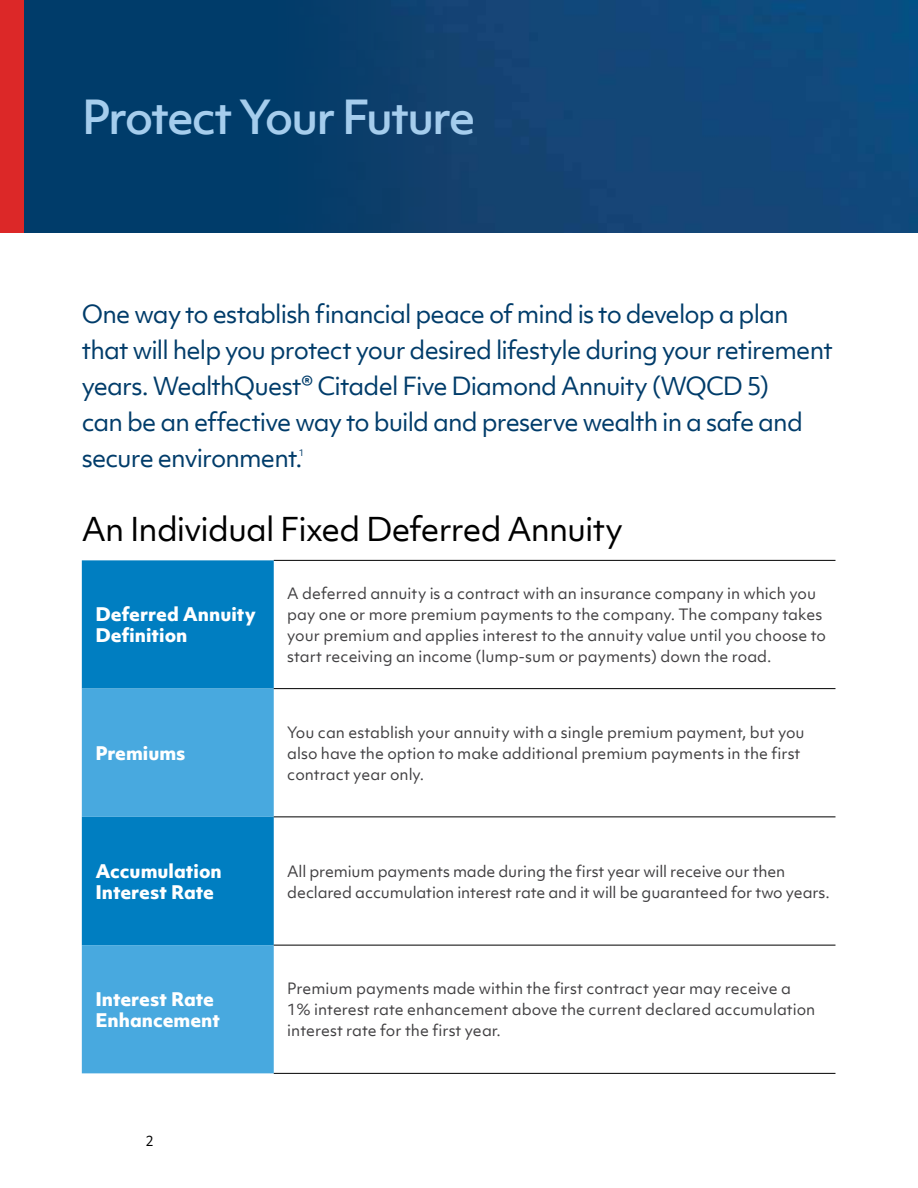
<style>
.page{position:relative;width:918px;height:1188px;background:#fff}
.page>*{position:absolute;margin:0;border:0;box-sizing:border-box;transform-origin:0 0}
.t1{font:500 45px "Objektiv Mk 1";letter-spacing:-.05em;color:#a5cded}
.t2{font:31.5px "Objektiv Mk 1";letter-spacing:-.03em;color:#000}
.t3{font:24px/36px "Objektiv Mk 1";letter-spacing:-.035em;color:#003c6a}
.t4{font:800 18px/21px "Objektiv Mk 1";color:#fff}
.t5{font:15px/21px "Objektiv Mk 1";color:#414042}
.t6{font:13.5px "Objektiv Mk 1";color:#000}
.t7{font:8.7px "Objektiv Mk 1";color:#003c6a}
</style>
<div class="page">
<div style="left:0;top:0;width:918px;height:233px;background:#003c6a"></div>
<img style="left:354px;top:0;width:564px;height:233px">
<div style="left:82px;top:560px;width:192px;height:129px;background:#007ec1"></div>
<svg style="left:82px;top:689px;width:192px;height:384px;background:#309ad5"></svg>
<hr style="left:274px;top:560px;width:561px;height:1px;background:#000">
<hr style="left:274px;top:688px;width:561px;height:1px;background:#000">
<hr style="left:274px;top:817px;width:561px;height:1px;background:#000">
<hr style="left:274px;top:945px;width:561px;height:1px;background:#000">
<hr style="left:274px;top:1073px;width:561px;height:1px;background:#000">
<div style="left:0;top:0;width:23px;height:233px;background:#dc2828"></div>
<h1 class="t1" style="left:82px;top:86px;width:395px">Protect Your Future</h1>
<p class="t3" style="left:82px;top:296px;width:752px">One way to establish financial peace of mind is to develop a plan that will help you protect your desired lifestyle during your retirement years. WealthQuest® Citadel Five Diamond Annuity (WQCD 5)<br>can be an effective way to build and preserve wealth in a safe and secure environment.</p>
<p class="t7" style="left:299px;top:447px;width:7px">1</p>
<h2 class="t2" style="left:82px;top:507px;width:542px">An Individual Fixed Deferred Annuity</h2>
<p class="t4" style="left:95px;top:603px;width:162px">Deferred Annuity<br>Definition</p>
<p class="t4" style="left:95px;top:742px;width:92px">Premiums</p>
<p class="t5" style="left:287px;top:583px;width:540px">A deferred annuity is a contract with an insurance company in which you pay one or more premium payments to the company. The company takes your premium and applies interest to the annuity value until you choose to start receiving an income (lump-sum or payments) down the road.</p>
<p class="t5" style="left:287px;top:722px;width:519px">You can establish your annuity with a single premium payment, but you also have the option to make additional premium payments in the first contract year only.</p>
<p class="t4" style="left:95px;top:860px;width:128px">Accumulation<br>Interest Rate</p>
<p class="t5" style="left:287px;top:860px;width:544px">All premium payments made during the first year will receive our then declared accumulation interest rate and it will be guaranteed for two years.</p>
<p class="t4" style="left:95px;top:988px;width:126px">Interest Rate<br>Enhancement</p>
<p class="t5" style="left:287px;top:978px;width:530px">Premium payments made within the first contract year may receive a<br>1% interest rate enhancement above the current declared accumulation interest rate for the first year.</p>
<p class="t6" style="left:146px;top:1131px;width:10px">2</p>
</div>
